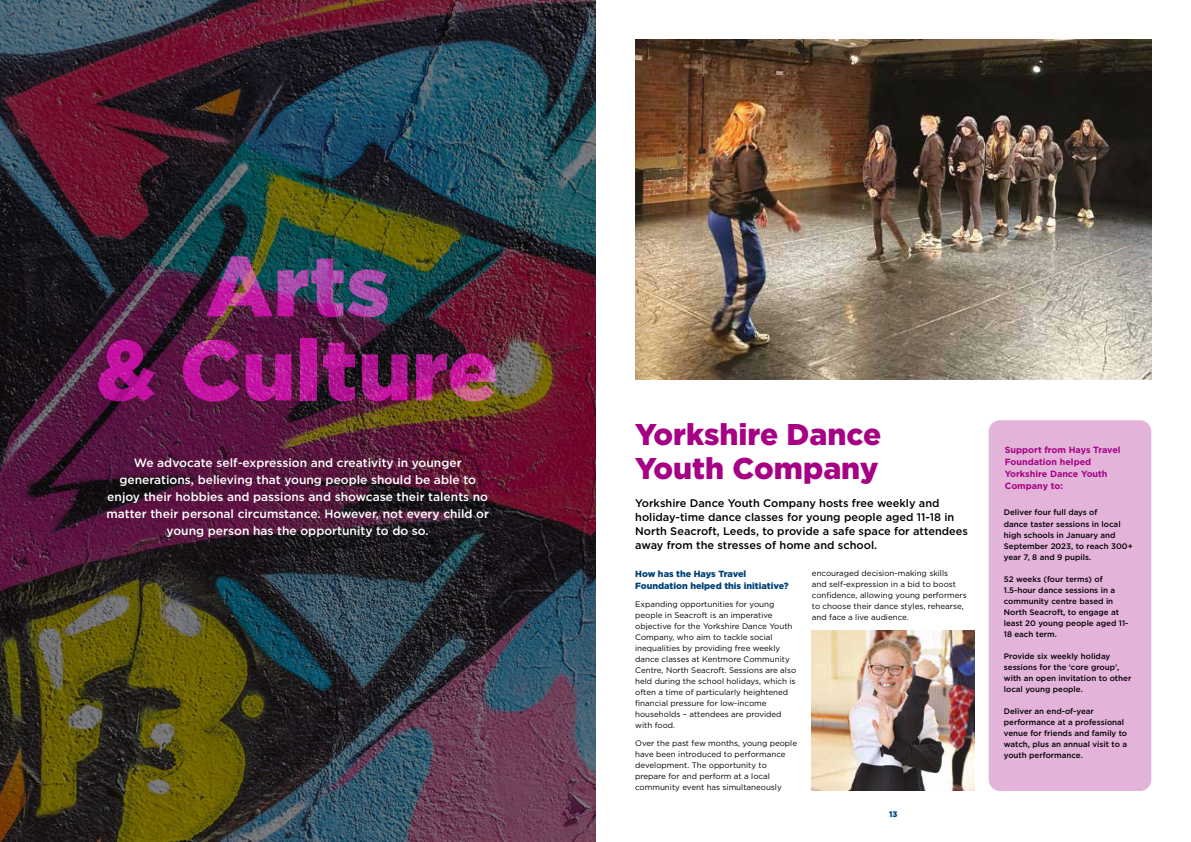
<style>
.page{position:relative;width:1191px;height:842px;background:#fff}
.page>*{position:absolute;margin:0;border:0;box-sizing:border-box;transform-origin:0 0}
.t1{font:900 85px/84px "Gotham";color:#a60184;text-align:center}
.t2{font:900 30px/34px "Gotham";color:#a60184}
.t3{font:500 12px/17px "Gotham";color:#fff;text-align:center}
.t4{font:500 11px/14px "Gotham";color:#000}
.t5{font:700 9px/12px "Gotham";color:#a60184}
.t6{font:900 9px/12px "Gotham";color:#004379}
.t7{font:8px/11px "Gotham";color:#000}
.t8{font:500 8px/11px "Gotham";color:#000}
.t9{font:900 8px "Gotham";color:#004379}
</style>
<div class="page">
<div style="left:988px;top:420px;width:163px;height:371px;background:#e4b3da;border-radius:11px"></div>
<img style="left:0;top:0;width:595px;height:842px">
<img style="left:635px;top:40px;width:516px;height:340px">
<div style="left:65px;top:223px;width:478px;height:226px;background:#000;opacity:.65"></div>
<img style="left:812px;top:631px;width:162px;height:160px">
<h1 class="t1" style="left:97px;top:243px;width:404px">Arts<br>&amp; Culture</h1>
<p class="t3" style="left:106px;top:454px;width:384px">We advocate self-expression and creativity in younger generations, believing that young people should be able to enjoy their hobbies and passions and showcase their talents no matter their personal circumstance. However, not every child or young person has the opportunity to do so.</p>
<h2 class="t2" style="left:635px;top:417px;width:247px">Yorkshire Dance<br>Youth Company</h2>
<h3 class="t4" style="left:635px;top:496px;width:334px">Yorkshire Dance Youth Company hosts free weekly and holiday-time dance classes for young people aged 11-18 in North Seacroft, Leeds, to provide a safe space for attendees away from the stresses of home and school.</h3>
<p class="t6" style="left:635px;top:568px;width:155px">How has the Hays Travel<br>Foundation helped this initiative?</p>
<p class="t7" style="left:635px;top:598px;width:162px">Expanding opportunities for young people in Seacroft is an imperative objective for the Yorkshire Dance Youth Company, who aim to tackle social inequalities by providing free weekly dance classes at Kentmore Community Centre, North Seacroft. Sessions are also held during the school holidays, which is often a time of particularly heightened<br>fi nancial pressure for low-income households – attendees are provided with food.</p>
<p class="t7" style="left:635px;top:737px;width:163px">Over the past few months, young people have been introduced to performance development. The opportunity to prepare for and perform at a local community event has simultaneously</p>
<p class="t7" style="left:812px;top:568px;width:156px">encouraged decision-making skills<br>and self-expression in a bid to boost confidence, allowing young performers to choose their dance styles, rehearse, and face a live audience.</p>
<p class="t9" style="left:889px;top:808px;width:10px">13</p>
<p class="t5" style="left:1004px;top:444px;width:117px">Support from Hays Travel<br>Foundation helped<br>Yorkshire Dance Youth<br>Company to:</p>
<p class="t8" style="left:1003px;top:506px;width:118px;line-height:12px">Deliver four full days of dance taster sessions in local</p>
<p class="t8" style="left:1003px;top:530px;width:130px">high schools in January and<br>September 2023, to reach 300+ year 7, 8 and 9 pupils.</p>
<p class="t8" style="left:1003px;top:574px;width:126px">52 weeks (four terms) of<br>1.5-hour dance sessions in a community centre based in<br>North Seacroft, to engage at least 20 young people aged 11-<br>18 each term.</p>
<p class="t8" style="left:1003px;top:651px;width:129px">Provide six weekly holiday sessions for the ‘core group’, with an open invitation to other local young people.</p>
<p class="t8" style="left:1003px;top:706px;width:125px">Deliver an end-of-year performance at a professional venue for friends and family to watch, plus an annual visit to a youth performance.</p>
</div>
